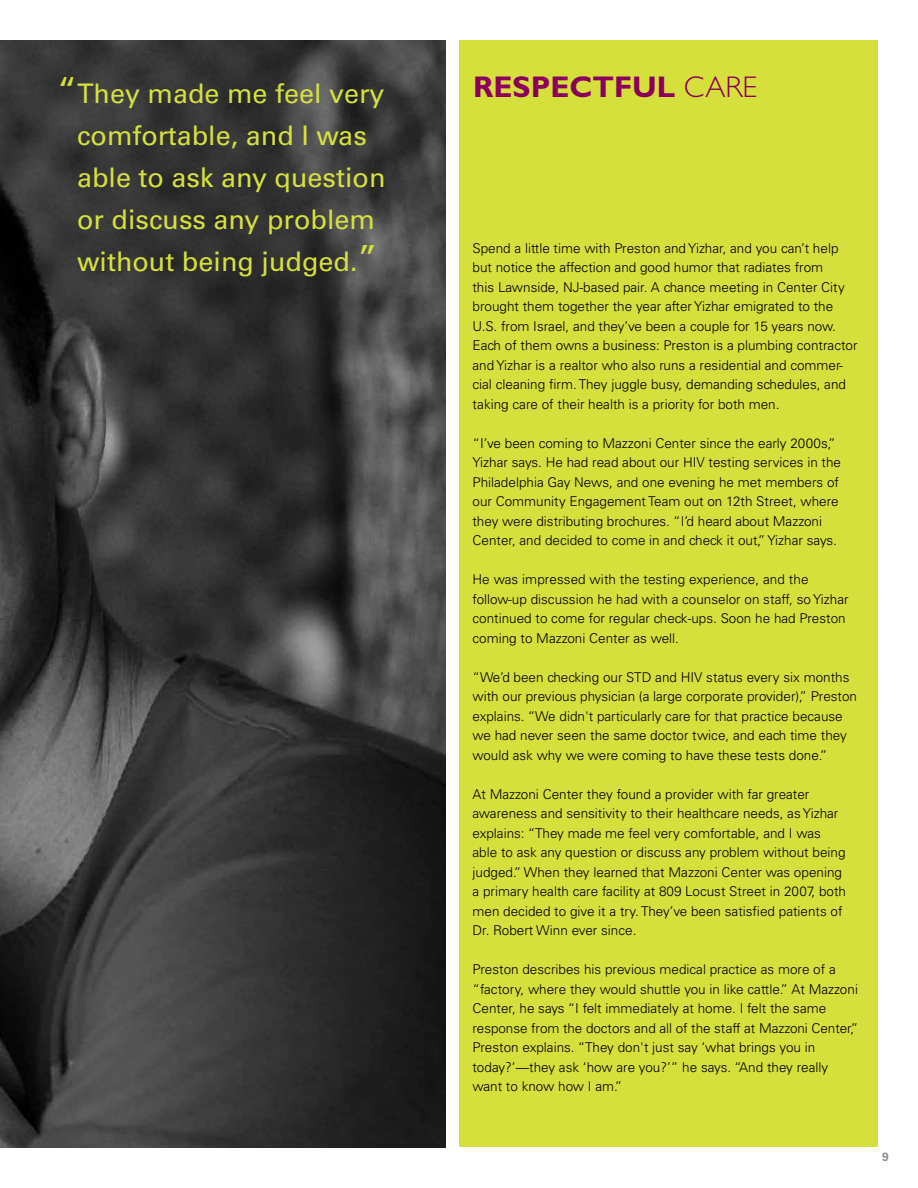
<style>
.page{position:relative;width:918px;height:1188px;background:#fff}
.page>*{position:absolute;margin:0;border:0;box-sizing:border-box;transform-origin:0 0}
.t1{font:700 30px "Gill Sans Std";color:#8b005a}
.t2{font:27px/42px "Univers LT Std";color:#d6e03d}
.t3{font:300 13.5px/19.5px "Univers LT Std";color:#000}
.t4{font:700 12px "Univers LT Std";color:#8e9193}
.s1{font-size:36px}
.s2{font-weight:300}
</style>
<div class="page">
<div style="left:459px;top:40px;width:419px;height:1108px;background:#d6e03d"></div>
<img style="left:0;top:40px;width:446px;height:1108px">
<h2 class="t2" style="left:77px;top:72px;width:310px;text-indent:-20px"><span class="s1">“</span>They made me feel very comfortable, and I was able to ask any question or discuss any problem without being judged.<span class="s1">”</span></h2>
<h1 class="t1" style="left:473px;top:69px;width:286px">RESPECTFUL <span class="s2">CARE</span></h1>
<p class="t3" style="left:472px;top:238px;width:387px">Spend a little time with Preston and Yizhar, and you can’t help but notice the affection and good humor that radiates from<br>this Lawnside, NJ-based pair. A chance meeting in Center City brought them together the year after Yizhar emigrated to the U.S. from Israel, and they’ve been a couple for 15 years now.<br>Each of them owns a business: Preston is a plumbing contractor and Yizhar is a realtor who also runs a residential and commer&shy;cial cleaning firm. They juggle busy, demanding schedules, and taking care of their health is a priority for both men.</p>
<p class="t3" style="left:472px;top:433px;width:370px">“I’ve been coming to Mazzoni Center since the early 2000s,” Yizhar says. He had read about our HIV testing services in the Philadelphia Gay News, and one evening he met members of our Community Engagement Team out on 12th Street, where they were distributing brochures. “I’d heard about Mazzoni Center, and decided to come in and check it out,” Yizhar says.</p>
<p class="t3" style="left:472px;top:570px;width:378px">He was impressed with the testing experience, and the follow-up discussion he had with a counselor on staff, so Yizhar continued to come for regular check-ups. Soon he had Preston coming to Mazzoni Center as well.</p>
<p class="t3" style="left:472px;top:667px;width:386px">“We’d been checking our STD and HIV status every six months with our previous physician (a large corporate provider),” Preston explains. “We didn't particularly care for that practice because we had never seen the same doctor twice, and each time they would ask why we were coming to have these tests done.”</p>
<p class="t3" style="left:472px;top:784px;width:375px">At Mazzoni Center they found a provider with far greater awareness and sensitivity to their healthcare needs, as Yizhar explains: “They made me feel very comfortable, and I was able to ask any question or discuss any problem without being judged.” When they learned that Mazzoni Center was opening a primary health care facility at 809 Locust Street in 2007, both men decided to give it a try. They’ve been satisfied patients of Dr. Robert Winn ever since.</p>
<p class="t3" style="left:472px;top:960px;width:387px">Preston describes his previous medical practice as more of a “factory, where they would shuttle you in like cattle.” At Mazzoni Center, he says “I felt immediately at home. I felt the same response from the doctors and all of the staff at Mazzoni Center,” Preston explains. “They don't just say ‘what brings you in today?’—they ask ‘how are you?’” he says. “And they really want to know how I am.”</p>
<p class="t4" style="left:882px;top:1149px;width:8px">9</p>
</div>
